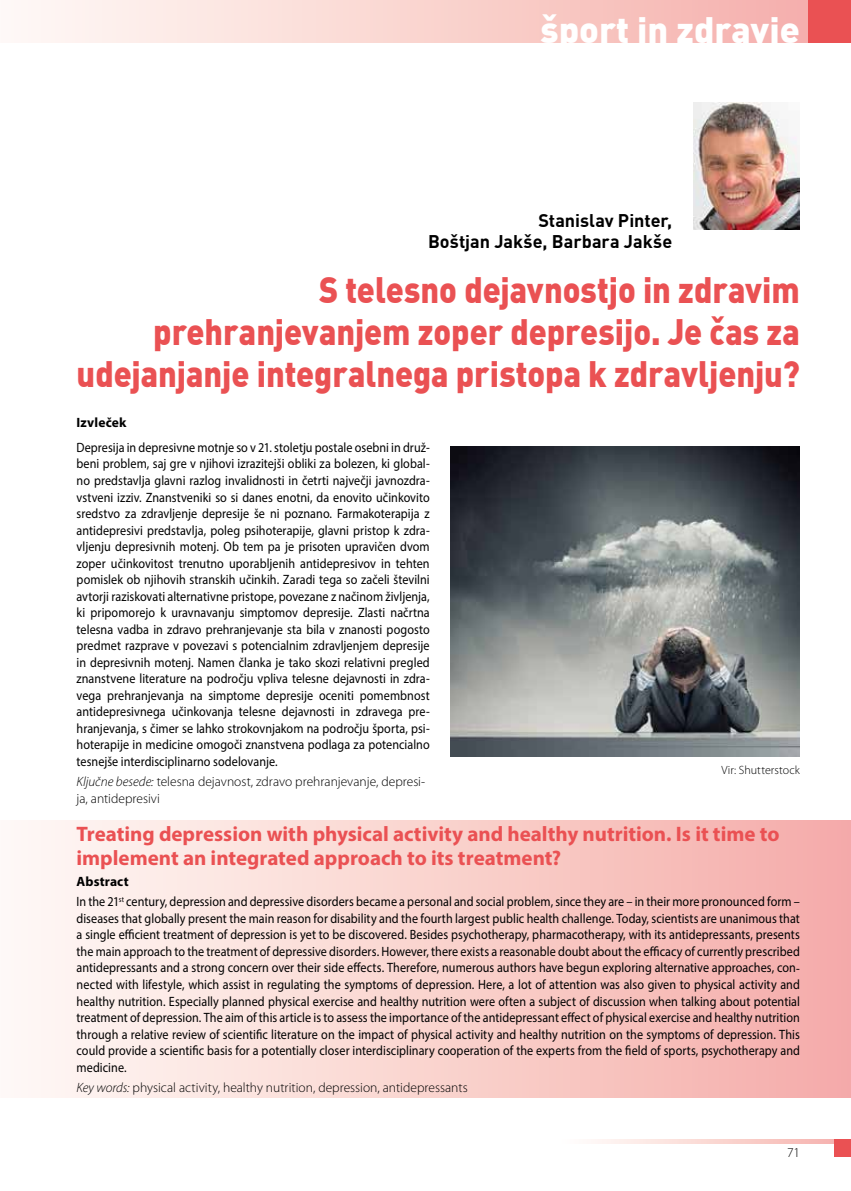
<style>
.page{position:relative;width:851px;height:1191px;background:#fff}
.page>*{position:absolute;margin:0;border:0;box-sizing:border-box;transform-origin:0 0}
.t1{font:900 36px/42px "DINCE";color:#ea5153;text-align:right;scale:.9 1}
.t2{font:900 36px "DINCE";color:#fff}
.t3{font:700 21px/24px "Myriad Pro";color:#ea5153}
.t4{font:700 18px/21px "DINCE";color:#000;text-align:right}
.t5{font:13.5px/16.5px "Myriad Pro";letter-spacing:.005em;color:#000;text-align:justify;scale:.9 1}
.t6{font:300 13.5px/16.5px "Myriad Pro";color:#000}
.t7{font:700 13.5px "Myriad Pro";letter-spacing:.015em;color:#000}
.t8{font:300 12px "Myriad Pro";letter-spacing:.005em;color:#000}
.s1{font-style:italic}
.s2{font-weight:700}
</style>
<div class="page">
<div style="left:0;top:0;width:850px;height:43px;background:linear-gradient(to right,#fffbf7,#f5aca8)"></div>
<div style="left:808px;top:0;width:42px;height:43px;background:#ea5153"></div>
<div style="left:561px;top:1140px;width:289px;height:17px;background:linear-gradient(to right,#fffffe,#f5b0aa)"></div>
<div style="left:833px;top:1140px;width:17px;height:17px;background:#ea5153"></div>
<div style="left:561px;top:1144px;width:272px;height:13px;background:#fff"></div>
<div style="left:0;top:821px;width:850px;height:276px;background:linear-gradient(to right,#fffbf7,#f5aca8)"></div>
<img style="left:693px;top:102px;width:106px;height:127px">
<img style="left:450px;top:446px;width:349px;height:310px">
<h1 class="t2" style="left:540px;top:5px;width:261px">šport in zdravje</h1>
<h3 class="t4" style="left:428px;top:209px;width:246px">Stanislav Pinter,<br>Boštjan Jakše, Barbara Jakše</h3>
<h1 class="t1" style="left:77px;top:267px;width:805px">S telesno dejavnostjo in zdravim prehranjevanjem zoper depresijo. Je čas za udejanjanje integralnega pristopa k zdravljenju?</h1>
<p class="t7" style="left:77px;top:413px;width:52px">Izvleček</p>
<p class="t5" style="left:77px;top:439px;width:394px">Depresija in depresivne motnje so v 21. stoletju postale osebni in druž&shy;beni problem, saj gre v njihovi izrazitejši obliki za bolezen, ki global&shy;no predstavlja glavni razlog invalidnosti in četrti največji javnozdra&shy;vstveni izziv. Znanstveniki so si danes enotni, da enovito učinkovito sredstvo za zdravljenje depresije še ni poznano. Farmakoterapija z antidepresivi predstavlja, poleg psihoterapije, glavni pristop k zdra&shy;vljenju depresivnih motenj. Ob tem pa je prisoten upravičen dvom zoper učinkovitost trenutno uporabljenih antidepresivov in tehten pomislek ob njihovih stranskih učinkih. Zaradi tega so začeli številni avtorji raziskovati alternativne pristope, povezane z načinom življenja, ki pripomorejo k uravnavanju simptomov depresije. Zlasti načrtna telesna vadba in zdravo prehranjevanje sta bila v znanosti pogosto predmet razprave v povezavi s potencialnim zdravljenjem depresije in depresivnih motenj. Namen članka je tako skozi relativni pregled znanstvene literature na področju vpliva telesne dejavnosti in zdra&shy;vega prehranjevanja na simptome depresije oceniti pomembnost antidepresivnega učinkovanja telesne dejavnosti in zdravega pre&shy;hranjevanja, s čimer se lahko strokovnjakom na področju športa, psi&shy;hoterapije in medicine omogoči znanstvena podlaga za potencialno tesnejše interdisciplinarno sodelovanje.</p>
<p class="t6" style="left:77px;top:774px;width:350px"><span class="s1">Ključne besede:</span> telesna dejavnost, zdravo prehranjevanje, depresi&shy;ja, antidepresivi</p>
<p class="t8" style="left:721px;top:764px;width:80px">Vir: Shutterstock</p>
<h2 class="t3" style="left:77px;top:821px;width:704px">Treating depression with physical activity and healthy nutrition. Is it time to implement an integrated approach to its treatment?</h2>
<p class="t5" style="left:77px;top:870px;width:805px;line-height:20.7px"><span class="s2">Abstract<br></span>In the 21<sup>st</sup> century, depression and depressive disorders became a personal and social problem, since they are – in their more pronounced form –</p>
<p class="t5" style="left:77px;top:910px;width:805px">diseases that globally present the main reason for disability and the fourth largest public health challenge. Today, scientists are unanimous that a single efficient treatment of depression is yet to be discovered. Besides psychotherapy, pharmacotherapy, with its antidepressants, presents the main approach to the treatment of depressive disorders. However, there exists a reasonable doubt about the efficacy of currently prescribed antidepressants and a strong concern over their side effects. Therefore, numerous authors have begun exploring alternative approaches, con&shy;nected with lifestyle, which assist in regulating the symptoms of depression. Here, a lot of attention was also given to physical activity and healthy nutrition. Especially planned physical exercise and healthy nutrition were often a subject of discussion when talking about potential treatment of depression. The aim of this article is to assess the importance of the antidepressant effect of physical exercise and healthy nutrition through a relative review of scientific literature on the impact of physical activity and healthy nutrition on the symptoms of depression. This could provide a scientific basis for a potentially closer interdisciplinary cooperation of the experts from the field of sports, psychotherapy and medicine.</p>
<p class="t6" style="left:77px;top:1079px;width:392px"><span class="s1">Key words:</span> physical activity, healthy nutrition, depression, antidepressants</p>
<p class="t6" style="left:787px;top:1144px;width:14px">71</p>
</div>
